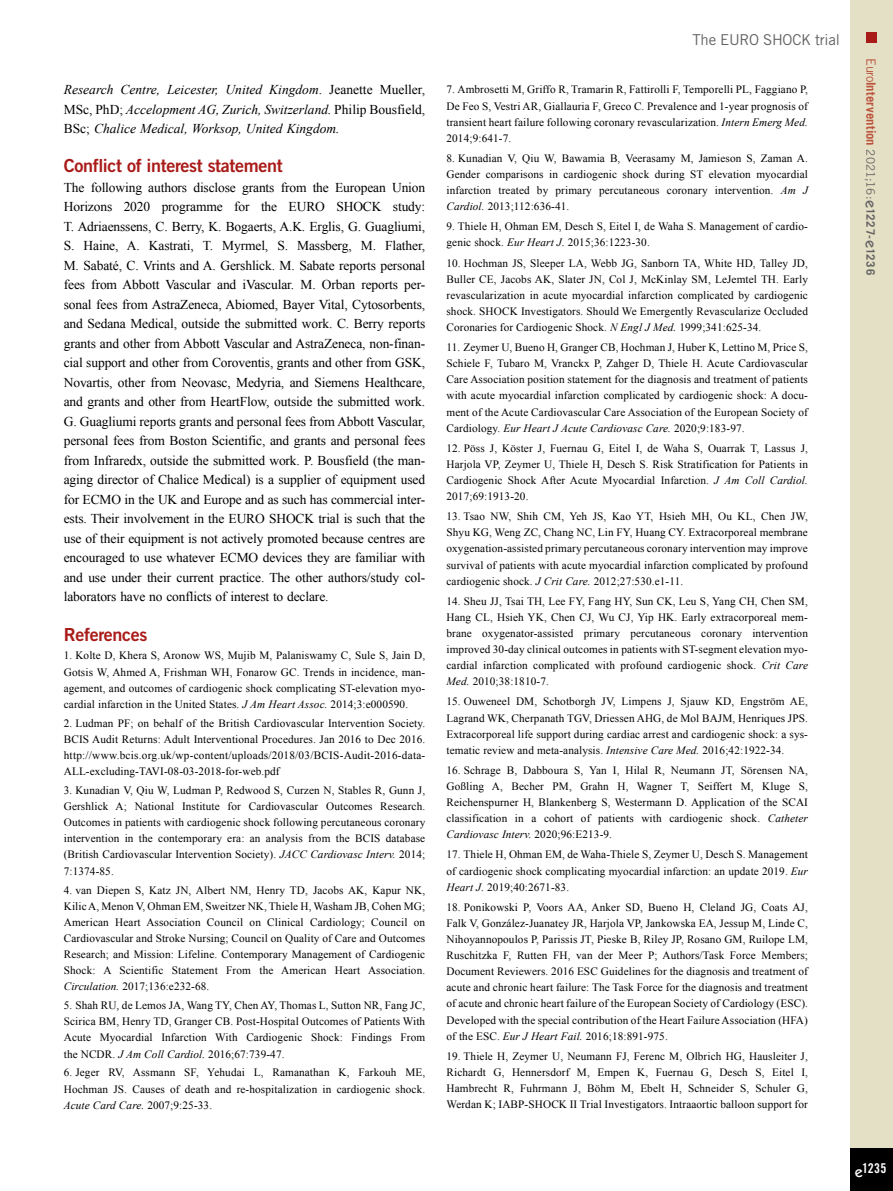
<style>
.page{position:relative;width:893px;height:1191px;background:#fff}
.page>*{position:absolute;margin:0;border:0;box-sizing:border-box;transform-origin:0 0}
.t1{font:18px "Trade Gothic LT Std Bd 2";letter-spacing:-.02em;color:#a91b18}
.t2{font:15px "Trade Gothic LT Std";letter-spacing:-.02em;color:#646363}
.t3{font:13.5px/19.5px "Times New Roman";letter-spacing:-.01em;color:#000;text-align:justify}
.t4{font:italic 13.5px/19.5px "Times New Roman";color:#000;text-align:justify}
.t5{font:13.5px "Trade Gothic LT Std Bd Cn 20";color:#fff}
.t6{font:700 12.75px "Trade Gothic LT Std";letter-spacing:.005em;color:#bc533d}
.t7{font:11.25px/16px "Times New Roman";letter-spacing:.01em;color:#000;text-align:justify}
.s1{font-style:normal}
.s2{font-style:italic}
.s3{font-weight:400}
.s4{font-weight:400;font-size:11.7px;color:#646363}
.s5{font-family:"ITC Kabel Std";font-weight:500;font-size:15px;color:#646363}
.s6{font-size:11.7px;color:#646363}
.s7{font-family:"ITC Kabel Std";font-weight:500;font-size:15px}
</style>
<div class="page">
<div style="left:850px;top:0;width:43px;height:1191px;background:#e4e0c5"></div>
<div style="left:850px;top:1148px;width:43px;height:43px;background:#000"></div>
<div style="left:866px;top:32px;width:11px;height:10px;background:#a91b18"></div>
<p class="t4" style="left:64px;top:80px;width:363px">Research Centre, Leicester, United Kingdom<span class="s1">. Jeanette Mueller, MSc, PhD;</span> Accelopment AG, Zurich, Switzerland. <span class="s1">Philip Bousfield, BSc;</span> Chalice Medical, Worksop, United Kingdom.</p>
<h1 class="t1" style="left:64px;top:155px;width:220px">Conflict of interest statement</h1>
<p class="t3" style="left:64px;top:177px;width:363px">The following authors disclose grants from the European Union Horizons 2020 programme for the EURO SHOCK study:<br>T. Adriaenssens, C. Berry, K. Bogaerts, A.K. Erglis, G. Guagliumi, S. Haine, A. Kastrati, T. Myrmel, S. Massberg, M. Flather, M. Sabaté, C. Vrints and A. Gershlick. M. Sabate reports personal fees from Abbott Vascular and iVascular. M. Orban reports per&shy;sonal fees from AstraZeneca, Abiomed, Bayer Vital, Cytosorbents, and Sedana Medical, outside the submitted work. C. Berry reports grants and other from Abbott Vascular and AstraZeneca, non-finan&shy;cial support and other from Coroventis, grants and other from GSK, Novartis, other from Neovasc, Medyria, and Siemens Healthcare, and grants and other from HeartFlow, outside the submitted work.<br>G. Guagliumi reports grants and personal fees from Abbott Vascular, personal fees from Boston Scientific, and grants and personal fees from Infraredx, outside the submitted work. P. Bousfield (the man&shy;aging director of Chalice Medical) is a supplier of equipment used for ECMO in the UK and Europe and as such has commercial inter&shy;ests. Their involvement in the EURO SHOCK trial is such that the use of their equipment is not actively promoted because centres are encouraged to use whatever ECMO devices they are familiar with and use under their current practice. The other authors/study col&shy;laborators have no conflicts of interest to declare.</p>
<h1 class="t1" style="left:64px;top:623px;width:85px">References</h1>
<p class="t7" style="left:64px;top:647px;width:363px">1. Kolte D, Khera S, Aronow WS, Mujib M, Palaniswamy C, Sule S, Jain D, Gotsis W, Ahmed A, Frishman WH, Fonarow GC. Trends in incidence, man&shy;agement, and outcomes of cardiogenic shock complicating ST-elevation myo&shy;cardial infarction in the United States. <span class="s2">J Am Heart Assoc.</span> 2014;3:e000590.</p>
<p class="t7" style="left:64px;top:714px;width:363px">2. Ludman PF; on behalf of the British Cardiovascular Intervention Society.<br>BCIS Audit Returns: Adult Interventional Procedures. Jan 2016 to Dec 2016. http://www.bcis.org.uk/wp-content/uploads/2018/03/BCIS-Audit-2016-data-ALL-excluding-TAVI-08-03-2018-for-web.pdf</p>
<p class="t7" style="left:64px;top:782px;width:363px">3. Kunadian V, Qiu W, Ludman P, Redwood S, Curzen N, Stables R, Gunn J, Gershlick A; National Institute for Cardiovascular Outcomes Research.<br>Outcomes in patients with cardiogenic shock following percutaneous coronary intervention in the contemporary era: an analysis from the BCIS database (British Cardiovascular Intervention Society). <span class="s2">JACC Cardiovasc Interv.</span> 2014; 7:1374-85.</p>
<p class="t7" style="left:64px;top:881px;width:363px">4. van Diepen S, Katz JN, Albert NM, Henry TD, Jacobs AK, Kapur NK, Kilic A, Menon V, Ohman EM, Sweitzer NK, Thiele H, Washam JB, Cohen MG; American Heart Association Council on Clinical Cardiology; Council on Cardiovascular and Stroke Nursing; Council on Quality of Care and Outcomes Research; and Mission: Lifeline. Contemporary Management of Cardiogenic Shock: A Scientific Statement From the American Heart Association.<br><span class="s2">Circulation.</span> 2017;136:e232-68.</p>
<p class="t7" style="left:64px;top:997px;width:363px">5. Shah RU, de Lemos JA, Wang TY, Chen AY, Thomas L, Sutton NR, Fang JC, Scirica BM, Henry TD, Granger CB. Post-Hospital Outcomes of Patients With Acute Myocardial Infarction With Cardiogenic Shock: Findings From the NCDR. <span class="s2">J Am Coll Cardiol.</span> 2016;67:739-47.</p>
<p class="t7" style="left:64px;top:1064px;width:363px">6. Jeger RV, Assmann SF, Yehudai L, Ramanathan K, Farkouh ME, Hochman JS. Causes of death and re-hospitalization in cardiogenic shock.<br><span class="s2">Acute Card Care.</span> 2007;9:25-33.</p>
<h2 class="t2" style="left:693px;top:30px;width:149px">The EURO SHOCK trial</h2>
<p class="t7" style="left:446px;top:81px;width:363px">7. Ambrosetti M, Griffo R, Tramarin R, Fattirolli F, Temporelli PL, Faggiano P, De Feo S, Vestri AR, Giallauria F, Greco C. Prevalence and 1-year prognosis of transient heart failure following coronary revascularization. <span class="s2">Intern Emerg Med.<br></span>2014;9:641-7.</p>
<p class="t7" style="left:446px;top:150px;width:363px">8. Kunadian V, Qiu W, Bawamia B, Veerasamy M, Jamieson S, Zaman A.<br>Gender comparisons in cardiogenic shock during ST elevation myocardial infarction treated by primary percutaneous coronary intervention. <span class="s2">Am J Cardiol.</span> 2013;112:636-41.</p>
<p class="t7" style="left:446px;top:218px;width:363px">9. Thiele H, Ohman EM, Desch S, Eitel I, de Waha S. Management of cardio&shy;genic shock. <span class="s2">Eur Heart J.</span> 2015;36:1223-30.</p>
<p class="t7" style="left:446px;top:254px;width:363px">10. Hochman JS, Sleeper LA, Webb JG, Sanborn TA, White HD, Talley JD, Buller CE, Jacobs AK, Slater JN, Col J, McKinlay SM, LeJemtel TH. Early revascularization in acute myocardial infarction complicated by cardiogenic shock. SHOCK Investigators. Should We Emergently Revascularize Occluded Coronaries for Cardiogenic Shock. <span class="s2">N Engl J Med.</span> 1999;341:625-34.</p>
<p class="t7" style="left:446px;top:339px;width:363px">11. Zeymer U, Bueno H, Granger CB, Hochman J, Huber K, Lettino M, Price S, Schiele F, Tubaro M, Vranckx P, Zahger D, Thiele H. Acute Cardiovascular Care Association position statement for the diagnosis and treatment of patients with acute myocardial infarction complicated by cardiogenic shock: A docu&shy;ment of the Acute Cardiovascular Care Association of the European Society of Cardiology. <span class="s2">Eur Heart J Acute Cardiovasc Care.</span> 2020;9:183-97.</p>
<p class="t7" style="left:446px;top:440px;width:363px">12. Pöss J, Köster J, Fuernau G, Eitel I, de Waha S, Ouarrak T, Lassus J, Harjola VP, Zeymer U, Thiele H, Desch S. Risk Stratification for Patients in Cardiogenic Shock After Acute Myocardial Infarction. <span class="s2">J Am Coll Cardiol.<br></span>2017;69:1913-20.</p>
<p class="t7" style="left:446px;top:508px;width:363px">13. Tsao NW, Shih CM, Yeh JS, Kao YT, Hsieh MH, Ou KL, Chen JW, Shyu KG, Weng ZC, Chang NC, Lin FY, Huang CY. Extracorporeal membrane oxygenation-assisted primary percutaneous coronary intervention may improve survival of patients with acute myocardial infarction complicated by profound cardiogenic shock. <span class="s2">J Crit Care.</span> 2012;27:530.e1-11.</p>
<p class="t7" style="left:446px;top:593px;width:363px">14. Sheu JJ, Tsai TH, Lee FY, Fang HY, Sun CK, Leu S, Yang CH, Chen SM, Hang CL, Hsieh YK, Chen CJ, Wu CJ, Yip HK. Early extracorporeal mem&shy;brane oxygenator-assisted primary percutaneous coronary intervention improved 30-day clinical outcomes in patients with ST-segment elevation myo&shy;cardial infarction complicated with profound cardiogenic shock. <span class="s2">Crit Care Med.</span> 2010;38:1810-7.</p>
<p class="t7" style="left:446px;top:693px;width:363px">15. Ouweneel DM, Schotborgh JV, Limpens J, Sjauw KD, Engström AE, Lagrand WK, Cherpanath TGV, Driessen AHG, de Mol BAJM, Henriques JPS.<br>Extracorporeal life support during cardiac arrest and cardiogenic shock: a sys&shy;tematic review and meta-analysis. <span class="s2">Intensive Care Med.</span> 2016;42:1922-34.</p>
<p class="t7" style="left:446px;top:762px;width:363px">16. Schrage B, Dabboura S, Yan I, Hilal R, Neumann JT, Sörensen NA, Goßling A, Becher PM, Grahn H, Wagner T, Seiffert M, Kluge S, Reichenspurner H, Blankenberg S, Westermann D. Application of the SCAI classification in a cohort of patients with cardiogenic shock. <span class="s2">Catheter Cardiovasc Interv.</span> 2020;96:E213-9.</p>
<p class="t7" style="left:446px;top:846px;width:363px">17. Thiele H, Ohman EM, de Waha-Thiele S, Zeymer U, Desch S. Management of cardiogenic shock complicating myocardial infarction: an update 2019. <span class="s2">Eur Heart J.</span> 2019;40:2671-83.</p>
<p class="t7" style="left:446px;top:898px;width:363px">18. Ponikowski P, Voors AA, Anker SD, Bueno H, Cleland JG, Coats AJ, Falk V, González-Juanatey JR, Harjola VP, Jankowska EA, Jessup M, Linde C, Nihoyannopoulos P, Parissis JT, Pieske B, Riley JP, Rosano GM, Ruilope LM, Ruschitzka F, Rutten FH, van der Meer P; Authors/Task Force Members; Document Reviewers. 2016 ESC Guidelines for the diagnosis and treatment of acute and chronic heart failure: The Task Force for the diagnosis and treatment of acute and chronic heart failure of the European Society of Cardiology (ESC).<br>Developed with the special contribution of the Heart Failure Association (HFA) of the ESC. <span class="s2">Eur J Heart Fail.</span> 2016;18:891-975.</p>
<p class="t7" style="left:446px;top:1047px;width:363px">19. Thiele H, Zeymer U, Neumann FJ, Ferenc M, Olbrich HG, Hausleiter J, Richardt G, Hennersdorf M, Empen K, Fuernau G, Desch S, Eitel I, Hambrecht R, Fuhrmann J, Böhm M, Ebelt H, Schneider S, Schuler G, Werdan K; IABP-SHOCK II Trial Investigators. Intraaortic balloon support for</p>
<p class="t6" style="left:879px;top:58px;width:218px;rotate:90deg"><span class="s3">Euro</span>Intervention <span class="s4">2021;16:</span><span class="s5">e</span><span class="s6">1227-</span><span class="s5">e</span><span class="s6">1236</span></p>
<p class="t5" style="left:855px;top:1160px;width:33px"><span class="s7">e</span>1235</p>
</div>
